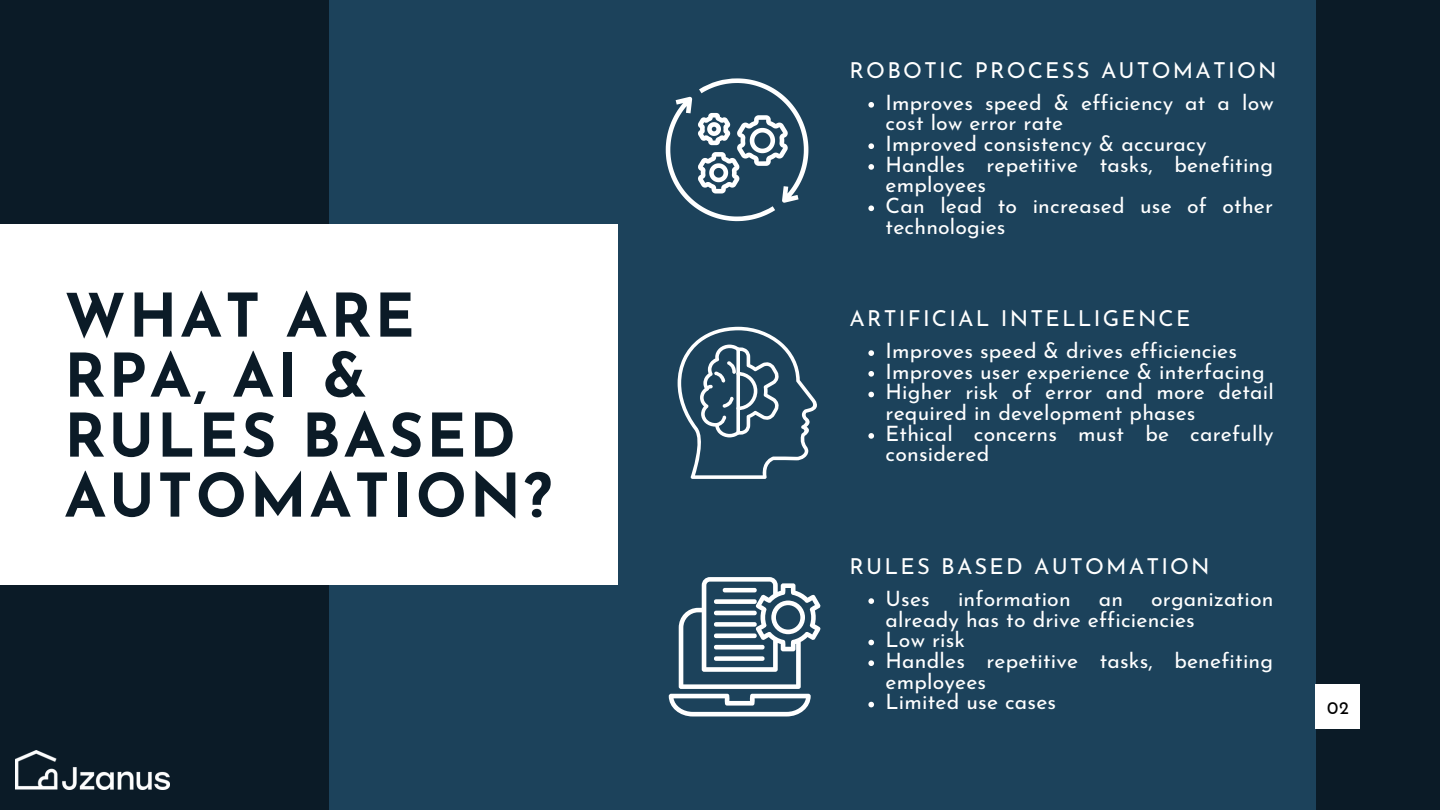
<style>
.page{position:relative;width:1440px;height:810px;background:#0b1b27}
.page>*{position:absolute;margin:0;border:0;box-sizing:border-box;transform-origin:0 0}
.t1{font:700 60px/60px "Josefin Sans";letter-spacing:.05em;color:#0b1b27}
.t2{font:22px "Josefin Sans";letter-spacing:.1em;color:#fff}
.t3{font:21.2px/20.7px "Josefin Sans";letter-spacing:.01em;color:#fff}
.t4{font:18px "Josefin Sans";color:#000}
</style>
<div class="page">
<div style="left:329px;top:0;width:987px;height:810px;background:#1c425b"></div>
<div style="left:1316px;top:684px;width:44px;height:45px;background:#fff"></div>
<div style="left:0;top:224px;width:618px;height:361px;background:#fff"></div>
<svg style="left:666px;top:78px;width:142px;height:143px"></svg>
<svg style="left:678px;top:327px;width:139px;height:152px"></svg>
<svg style="left:669px;top:577px;width:152px;height:139px"></svg>
<svg style="left:868px;top:102px;width:6px;height:6px"></svg>
<svg style="left:868px;top:143px;width:6px;height:6px"></svg>
<svg style="left:868px;top:164px;width:6px;height:6px"></svg>
<svg style="left:868px;top:205px;width:6px;height:6px"></svg>
<svg style="left:868px;top:350px;width:6px;height:6px"></svg>
<svg style="left:868px;top:371px;width:6px;height:6px"></svg>
<svg style="left:868px;top:392px;width:6px;height:5px"></svg>
<svg style="left:868px;top:433px;width:6px;height:6px"></svg>
<svg style="left:868px;top:598px;width:6px;height:6px"></svg>
<svg style="left:868px;top:640px;width:6px;height:5px"></svg>
<svg style="left:868px;top:660px;width:6px;height:6px"></svg>
<svg style="left:868px;top:702px;width:6px;height:5px"></svg>
<img style="left:16px;top:751px;width:153px;height:39px">
<h1 class="t1" style="left:64px;top:292px;width:489px">WHAT ARE<br>RPA, AI &amp;<br>RULES BASED<br>AUTOMATION?</h1>
<p class="t2" style="left:850px;top:61px;width:428px">ROBOTIC PROCESS AUTOMATION</p>
<p class="t3" style="left:886px;top:94px;width:390px">Improves speed &amp; efficiency at a low cost low error rate<br>Improved consistency &amp; accuracy<br>Handles repetitive tasks, benefiting employees<br>Can lead to increased use of other technologies</p>
<p class="t2" style="left:850px;top:310px;width:342px">ARTIFICIAL INTELLIGENCE</p>
<p class="t3" style="left:886px;top:342px;width:390px">Improves speed &amp; drives efficiencies<br>Improves user experience &amp; interfacing<br>Higher risk of error and more detail required in development phases<br>Ethical concerns must be carefully considered</p>
<p class="t2" style="left:850px;top:558px;width:362px">RULES BASED AUTOMATION</p>
<p class="t3" style="left:886px;top:590px;width:46px">Uses</p>
<p class="t3" style="left:958px;top:590px;width:114px">information</p>
<p class="t3" style="left:1099px;top:590px;width:26px">an</p>
<p class="t3" style="left:886px;top:590px;width:389px;text-indent:266px">organization already has to drive efficiencies<br>Low risk<br>Handles repetitive tasks, benefiting employees<br>Limited use cases</p>
<p class="t4" style="left:1327px;top:700px;width:23px">02</p>
</div>
